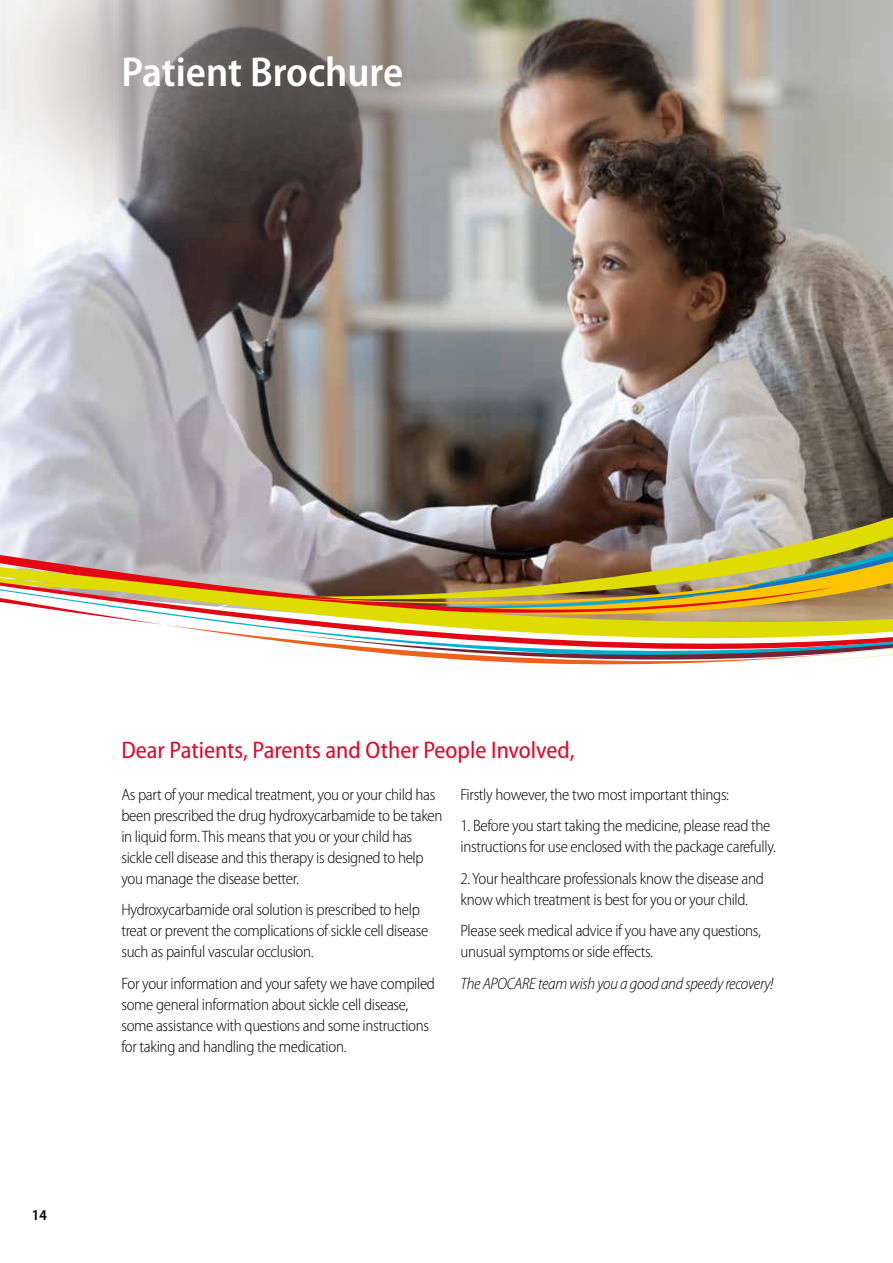
<style>
.page{position:relative;width:893px;height:1263px;background:#fff}
.page>*{position:absolute;margin:0;border:0;box-sizing:border-box;transform-origin:0 0}
.t1{font:600 semi-condensed 42px "Myriad Pro";color:#fff}
.t2{font:semi-condensed 24px "Myriad Pro";color:#e40428}
.t3{font:300 semi-condensed 16.5px/21px "Myriad Pro";letter-spacing:-.02em;color:#000}
.t4{font:italic 300 semi-condensed 16.5px "Myriad Pro";letter-spacing:-.02em;color:#000}
.t5{font:600 semi-condensed 15px "Myriad Pro";color:#000}
</style>
<div class="page">
<img style="left:0;top:0;width:893px;height:481px">
<img style="left:0;top:481px;width:893px;height:184px">
<div style="left:0;top:0;width:579px;height:268px;background:#867d78;opacity:.6"></div>
<h1 class="t1" style="left:121px;top:48px;width:283px">Patient Brochure</h1>
<p class="t5" style="left:32px;top:1206px;width:16px">14</p>
<h2 class="t2" style="left:121px;top:736px;width:455px">Dear Patients, Parents and Other People Involved,</h2>
<p class="t3" style="left:121px;top:784px;width:323px">As part of your medical treatment, you or your child has been prescribed the drug hydroxycarbamide to be taken in liquid form. This means that you or your child has sickle cell disease and this therapy is designed to help you manage the disease better.</p>
<p class="t3" style="left:121px;top:899px;width:308px">Hydroxycarbamide oral solution is prescribed to help treat or prevent the complications of sickle cell disease such as painful vascular occlusion.</p>
<p class="t3" style="left:121px;top:973px;width:315px">For your information and your safety we have compiled some general information about sickle cell disease, some assistance with questions and some instructions for taking and handling the medication.</p>
<p class="t3" style="left:460px;top:784px;width:270px">Firstly however, the two most important things:</p>
<p class="t3" style="left:460px;top:815px;width:317px">1. Before you start taking the medicine, please read the instructions for use enclosed with the package carefully.</p>
<p class="t3" style="left:460px;top:868px;width:305px">2. Your healthcare professionals know the disease and know which treatment is best for you or your child.</p>
<p class="t3" style="left:460px;top:920px;width:302px">Please seek medical advice if you have any questions, unusual symptoms or side effects.</p>
<p class="t4" style="left:460px;top:974px;width:315px">The APOCARE team wish you a good and speedy recovery!</p>
</div>
